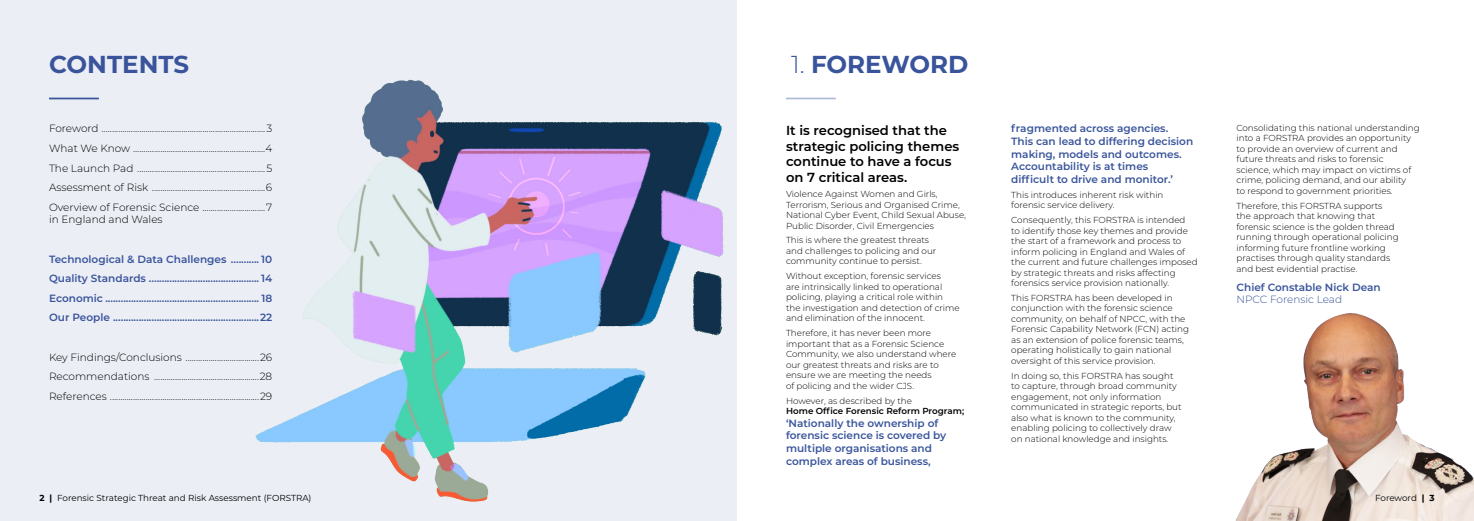
<style>
.page{position:relative;width:1474px;height:521px;background:#fff}
.page>*{position:absolute;margin:0;border:0;box-sizing:border-box;transform-origin:0 0}
.t1{font:700 24.5px "Montserrat";color:#39549b}
.Intro_bold{font:600 13.12px/15.8px "Montserrat";color:#000}
.Subtitle{font:300 10.5px/12.6px "Montserrat";color:#000}
.Body{font:600 10.5px/12.6px "Montserrat";color:#39549b}
.Subtitle-2{font:600 10.5px "Montserrat";color:#39549b}
.Body-2{font:300 8.75px/10.5px "Montserrat";color:#000}
.t2{font:8.75px "Montserrat";color:#000}
.Body-3{font:600 8.75px/10.5px "Montserrat";color:#000}
.s1{font-weight:300}
.s2{font-weight:700}
</style>
<div class="page">
<img style="left:1235px;top:313px;width:238px;height:208px">
<div style="left:0;top:0;width:737px;height:521px;background:#ebeef5"></div>
<img style="left:255px;top:79px;width:469px;height:423px">
<hr style="left:49px;top:98px;width:50px;height:1px;background:#39549b">
<hr style="left:786px;top:98px;width:49px;height:1px;background:#b0bbd7">
<p class="t1" style="left:49px;top:46px;width:142px">CONTENTS</p>
<p class="Subtitle" style="left:49px;top:122px;width:225px">Foreword ..............................................................................3</p>
<p class="Subtitle" style="left:49px;top:142px;width:225px">What We Know ...............................................................4</p>
<p class="Subtitle" style="left:49px;top:161px;width:225px">The Launch Pad .............................................................5</p>
<p class="Subtitle" style="left:49px;top:181px;width:225px">Assessment of Risk ......................................................6</p>
<p class="Subtitle" style="left:49px;top:200px;width:225px">Overview of Forensic Science ..............................7 in England and Wales</p>
<p class="Subtitle-2" style="left:49px;top:251px;width:225px">Technological &amp; Data Challenges ........... 10</p>
<p class="Subtitle-2" style="left:49px;top:271px;width:225px">Quality Standards ........................................... 14</p>
<p class="Subtitle-2" style="left:49px;top:291px;width:225px">Economic ............................................................ 18</p>
<p class="Subtitle-2" style="left:49px;top:310px;width:225px">Our People .........................................................22</p>
<p class="Subtitle" style="left:49px;top:350px;width:225px">Key Findings/Conclusions ...................................26</p>
<p class="Subtitle" style="left:49px;top:370px;width:225px">Recommendations ..................................................28</p>
<p class="Subtitle" style="left:49px;top:389px;width:225px">References .......................................................................29</p>
<p class="t1" style="left:791px;top:46px;width:179px"><span class="s1">1.</span> FOREWORD</p>
<p class="Intro_bold" style="left:786px;top:122px;width:175px">It is recognised that the strategic policing themes continue to have a focus on 7 critical areas.</p>
<p class="Body-2" style="left:786px;top:188px;width:181px">Violence Against Women and Girls, Terrorism, Serious and Organised Crime, National Cyber Event, Child Sexual Abuse, Public Disorder, Civil Emergencies</p>
<p class="Body-2" style="left:786px;top:235px;width:152px">This is where the greatest threats and challenges to policing and our community continue to persist.</p>
<p class="Body-2" style="left:786px;top:271px;width:175px">Without exception, forensic services<br>are intrinsically linked to operational policing, playing a critical role within the investigation and detection of crime and elimination of the innocent.</p>
<p class="Body-2" style="left:786px;top:328px;width:172px">Therefore, it has never been more important that as a Forensic Science Community, we also understand where our greatest threats and risks are to ensure we are meeting the needs<br>of policing and the wider CJS.</p>
<p class="Body-3" style="left:786px;top:395px;width:180px"><span class="s1">However, as described by the<br></span>Home Office Forensic Reform Program;</p>
<p class="Body" style="left:786px;top:416px;width:162px">‘Nationally the ownership of forensic science is covered by multiple organisations and complex areas of business,</p>
<p class="Body" style="left:1011px;top:122px;width:183px">fragmented across agencies.<br>This can lead to differing decision making, models and outcomes.<br>Accountability is at times difficult to drive and monitor.’</p>
<p class="Body-2" style="left:1011px;top:189px;width:154px">This introduces inherent risk within forensic service delivery.</p>
<p class="Body-2" style="left:1011px;top:214px;width:188px">Consequently, this FORSTRA is intended<br>to identify those key themes and provide the start of a framework and process to inform policing in England and Wales of the current and future challenges imposed by strategic threats and risks affecting forensics service provision nationally.</p>
<p class="Body-2" style="left:1011px;top:292px;width:179px">This FORSTRA has been developed in conjunction with the forensic science community, on behalf of NPCC, with the Forensic Capability Network (FCN) acting as an extension of police forensic teams, operating holistically to gain national oversight of this service provision.</p>
<p class="Body-2" style="left:1011px;top:370px;width:172px">In doing so, this FORSTRA has sought to capture, through broad community engagement, not only information communicated in strategic reports, but also what is known to the community, enabling policing to collectively draw on national knowledge and insights.</p>
<p class="Body-2" style="left:1236px;top:122px;width:185px">Consolidating this national understanding into a FORSTRA provides an opportunity to provide an overview of current and future threats and risks to forensic science, which may impact on victims of crime, policing demand, and our ability<br>to respond to government priorities.</p>
<p class="Body-2" style="left:1236px;top:200px;width:164px">Therefore, this FORSTRA supports the approach that knowing that forensic science is the golden thread running through operational policing informing future frontline working practises through quality standards and best evidential practise.</p>
<p class="Body" style="left:1236px;top:280px;width:146px">Chief Constable Nick Dean<br><span class="s1">NPCC Forensic Lead</span></p>
<p class="t2" style="left:39px;top:492px;width:273px"><span class="s2">2 |</span> Forensic Strategic Threat and Risk Assessment (FORSTRA)</p>
<p class="t2" style="left:1374px;top:491px;width:61px">Foreword <span class="s2">| 3</span></p>
</div>
